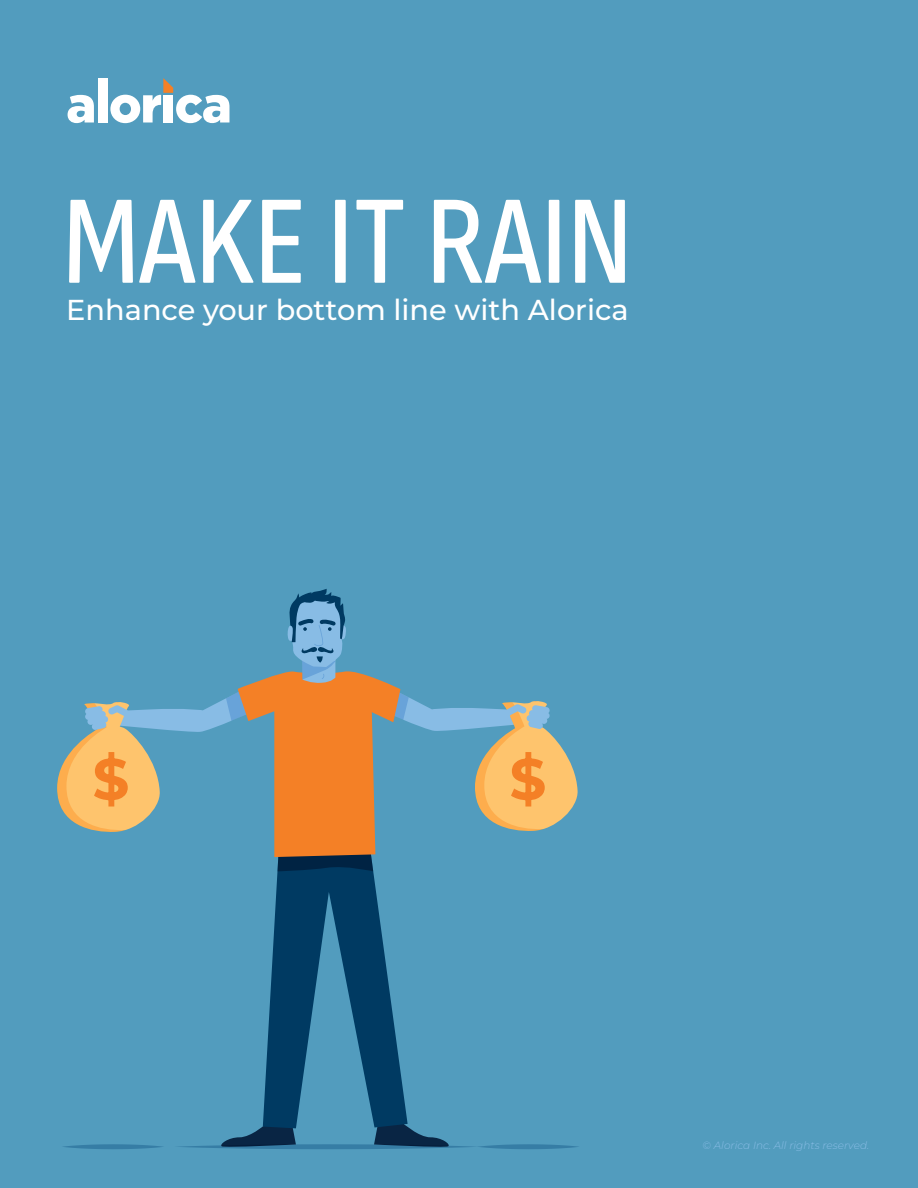
<style>
.page{position:relative;width:918px;height:1188px;background:#529cbe}
.page>*{position:absolute;margin:0;border:0;box-sizing:border-box;transform-origin:0 0}
.t1{font:500 126.6px "Sofia Sans Condensed";color:#fff}
.t2{font:100 28.8px "Montserrat";color:#fff}
.t3{font:italic 100 10.5px "Montserrat";color:#88bce5}
</style>
<div class="page">
<svg style="left:68px;top:95px;width:26px;height:28px"></svg>
<div style="left:98px;top:78px;width:9px;height:45px;background:#fff"></div>
<svg style="left:110px;top:78px;width:120px;height:45px"></svg>
<svg style="left:57px;top:589px;width:521px;height:560px"></svg>
<h1 class="t1" style="left:63px;top:172px;width:572px">MAKE IT RAIN</h1>
<p class="t2" style="left:66px;top:291px;width:564px">Enhance your bottom line with Alorica</p>
<p class="t3" style="left:703px;top:1138px;width:168px">© Alorica Inc. All rights reserved.</p>
</div>
